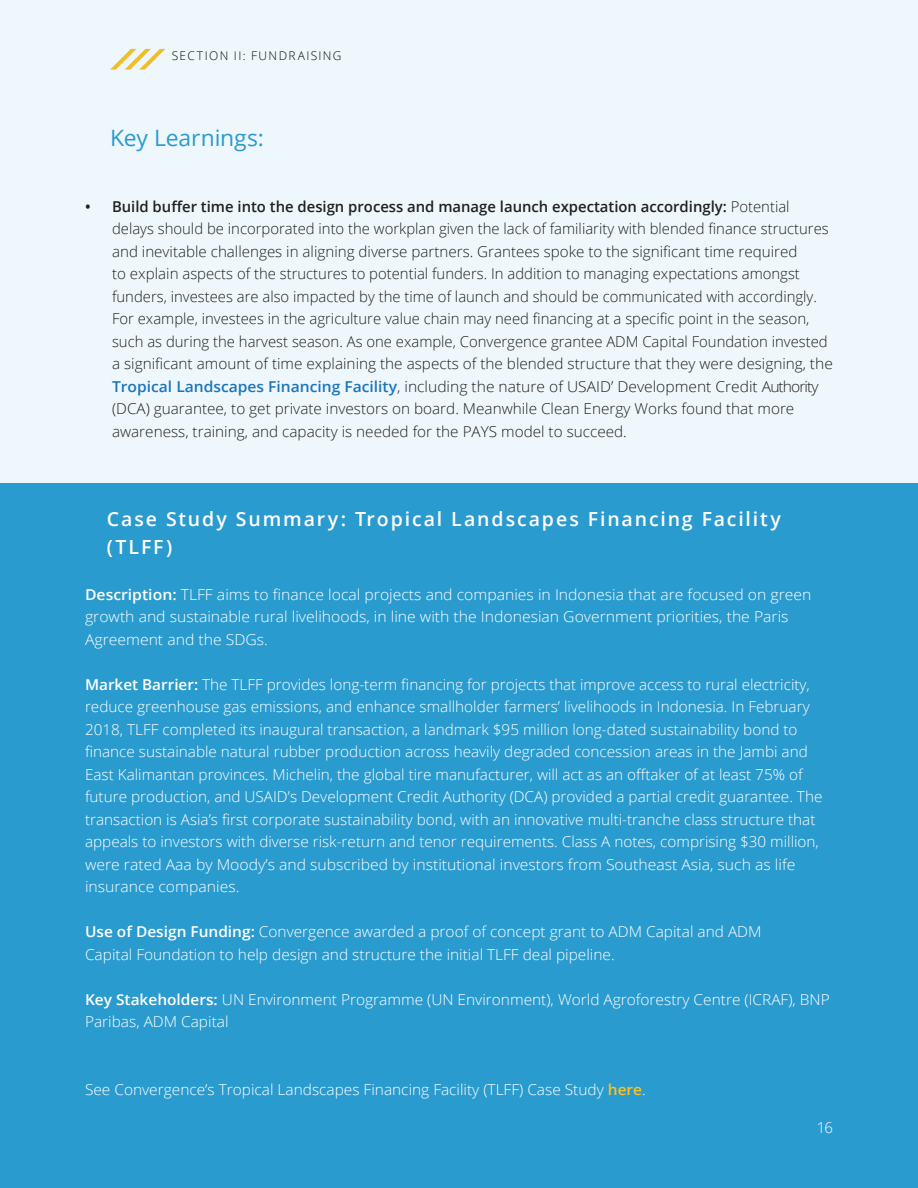
<style>
.page{position:relative;width:918px;height:1188px;background:#fff}
.page>*{position:absolute;margin:0;border:0;box-sizing:border-box;transform-origin:0 0}
.t1{font:22.5px "Open Sans";letter-spacing:-.005em;color:#2a9bce}
.t2{font:600 19.5px/28.5px "Open Sans";letter-spacing:.095em;color:#fff}
.t3{font:300 15px/22.5px "Open Sans";color:#fff}
.t4{font:300 15px/22.5px "Open Sans";color:#20201f}
.t5{font:300 15px/22.5px "Open Sans";color:#fff;scale:1.05 1}
.t6{font:300 12px "Open Sans";color:#000}
.s1{font-weight:600}
.s2{font-weight:600;color:#1b75bb}
.s3{font-weight:600;color:#ffc21e}
</style>
<div class="page">
<div style="left:0;top:0;width:918px;height:1142px;background:#eef7fb"></div>
<div style="left:0;top:483px;width:918px;height:705px;background:#2a9bce"></div>
<p class="t6" style="left:172px;top:47px;width:17px">Section</p>
<p class="t6" style="left:234px;top:47px;width:34px">II: Fundraising</p>
<h1 class="t1" style="left:110px;top:122px;width:155px">Key Learnings:</h1>
<p class="t4" style="left:112px;top:195px;width:722px;text-indent:-27px"><span class="s1">• Build buffer time into the design process and manage launch expectation accordingly:</span> Potential delays should be incorporated into the workplan given the lack of familiarity with blended finance structures and inevitable challenges in aligning diverse partners. Grantees spoke to the significant time required<br>to explain aspects of the structures to potential funders. In addition to managing expectations amongst funders, investees are also impacted by the time of launch and should be communicated with accordingly.<br>For example, investees in the agriculture value chain may need financing at a specific point in the season, such as during the harvest season. As one example, Convergence grantee ADM Capital Foundation invested a significant amount of time explaining the aspects of the blended structure that they were designing, the <span class="s2">Tropical Landscapes Financing Facility</span>, including the nature of USAID’ Development Credit Authority (DCA) guarantee, to get private investors on board. Meanwhile Clean Energy Works found that more awareness, training, and capacity is needed for the PAYS model to succeed.</p>
<h2 class="t2" style="left:107px;top:504px;width:676px">Case Study Summary: Tropical Landscapes Financing Facility (TLFF)</h2>
<p class="t5" style="left:85px;top:583px;width:693px"><span class="s1">Description:</span> TLFF aims to finance local projects and companies in Indonesia that are focused on green growth and sustainable rural livelihoods, in line with the Indonesian Government priorities, the Paris<br>Agreement and the SDGs.</p>
<p class="t3" style="left:85px;top:673px;width:739px"><span class="s1">Market Barrier:</span> The TLFF provides long-term financing for projects that improve access to rural electricity, reduce greenhouse gas emissions, and enhance smallholder farmers’ livelihoods in Indonesia. In February 2018, TLFF completed its inaugural transaction, a landmark $95 million long-dated sustainability bond to finance sustainable natural rubber production across heavily degraded concession areas in the Jambi and East Kalimantan provinces. Michelin, the global tire manufacturer, will act as an offtaker of at least 75% of future production, and USAID’s Development Credit Authority (DCA) provided a partial credit guarantee. The transaction is Asia’s first corporate sustainability bond, with an innovative multi-tranche class structure that appeals to investors with diverse risk-return and tenor requirements. Class A notes, comprising $30 million, were rated Aaa by Moody’s and subscribed by institutional investors from Southeast Asia, such as life insurance companies.</p>
<p class="t3" style="left:85px;top:920px;width:678px"><span class="s1">Use of Design Funding:</span> Convergence awarded a proof of concept grant to ADM Capital and ADM<br>Capital Foundation to help design and structure the initial TLFF deal pipeline.</p>
<p class="t3" style="left:85px;top:988px;width:746px"><span class="s1">Key Stakeholders:</span> UN Environment Programme (UN Environment), World Agroforestry Centre (ICRAF), BNP<br>Paribas, ADM Capital</p>
<p class="t3" style="left:85px;top:1078px;width:562px">See Convergence’s Tropical Landscapes Financing Facility (TLFF) Case Study <span class="s3">here</span>.</p>
<p class="t3" style="left:817px;top:1116px;width:18px">16</p>
</div>
